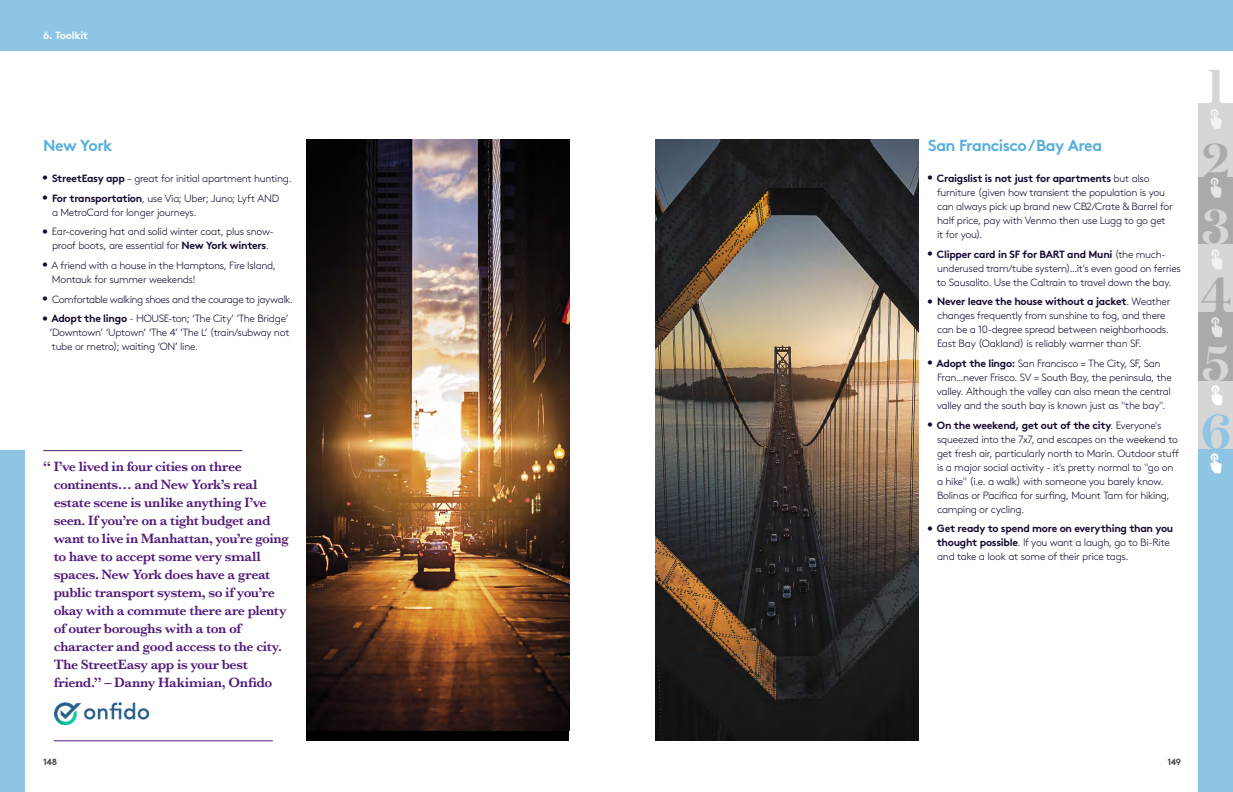
<style>
.page{position:relative;width:1233px;height:792px;background:#fff}
.page>*{position:absolute;margin:0;border:0;box-sizing:border-box;transform-origin:0 0}
.t1{font:600 48.8px "Domaine Display";color:#d6d6d6}
.t2{font:600 48.8px "Domaine Display";color:#aaa}
.t3{font:600 48.8px "Domaine Display";color:#8ec4e4}
.t4{font:700 16px "Brown";letter-spacing:-.035em;color:#57afdb}
.t5{font:600 14px/18px "Baskerville";letter-spacing:-.025em;color:#521a7a}
.t6{font:300 10.5px/14px "Brown";letter-spacing:-.03em;color:#16092f}
.t7{font:700 10.5px "Brown";letter-spacing:-.03em;color:#fff}
.t8{font:700 9px "Brown";letter-spacing:-.045em;color:#484848}
.s1{font-weight:400}
.s2{font-weight:700}
</style>
<div class="page">
<div style="left:0;top:0;width:1232px;height:792px;background:#8ec4e4"></div>
<div style="left:25px;top:51px;width:1207px;height:741px;background:#fff"></div>
<div style="left:0;top:51px;width:34px;height:398px;background:#fff"></div>
<div style="left:1198px;top:104px;width:34px;height:74px;background:#d6d6d6"></div>
<div style="left:1198px;top:178px;width:34px;height:66px;background:#aaa"></div>
<div style="left:1198px;top:244px;width:34px;height:69px;background:#d6d6d6"></div>
<div style="left:1198px;top:312px;width:34px;height:69px;background:#aaa"></div>
<div style="left:1198px;top:381px;width:34px;height:68px;background:#d6d6d6"></div>
<div style="left:1198px;top:449px;width:34px;height:343px;background:#8ec4e4"></div>
<svg style="left:1210px;top:109px;width:11px;height:20px"></svg>
<svg style="left:1211px;top:249px;width:11px;height:20px"></svg>
<svg style="left:1211px;top:317px;width:11px;height:20px"></svg>
<svg style="left:1211px;top:385px;width:11px;height:20px"></svg>
<svg style="left:1210px;top:453px;width:11px;height:20px"></svg>
<svg style="left:1210px;top:178px;width:11px;height:20px"></svg>
<img style="left:306px;top:139px;width:263px;height:592px">
<img style="left:655px;top:139px;width:263px;height:602px">
<hr style="left:43px;top:450px;width:199px;height:1px;background:#521a7a">
<hr style="left:54px;top:741px;width:219px;height:1px;background:#521a7a">
<img style="left:54px;top:702px;width:94px;height:23px">
<p class="t7" style="left:43px;top:27px;width:46px">6. Toolkit</p>
<h2 class="t4" style="left:43px;top:132px;width:71px">New York</h2>
<p class="t6" style="left:42px;top:171px;width:251px"><span class="s1">•</span> <span class="s2">StreetEasy app</span> – great for initial apartment hunting.</p>
<p class="t6" style="left:52px;top:190px;width:228px;text-indent:-10px"><span class="s1">•</span> <span class="s2">For transportation</span>, use Via; Uber; Juno; Lyft AND a MetroCard for longer journeys.</p>
<p class="t6" style="left:42px;top:224px;width:233px;text-align:center"><span class="s1">•</span> Ear-covering hat and solid winter coat, plus snow&shy;proof boots, are essential for <span class="s2">New York winters</span>.</p>
<p class="t6" style="left:52px;top:258px;width:226px;text-indent:-10px"><span class="s1">•</span> A friend with a house in the Hamptons, Fire Island,<br>Montauk for summer weekends!</p>
<p class="t6" style="left:42px;top:291px;width:252px"><span class="s1">•</span> Comfortable walking shoes and the courage to jaywalk.</p>
<p class="t6" style="left:50px;top:311px;width:241px;text-align:justify;text-indent:-8px"><span class="s1">•</span> <span class="s2">Adopt the lingo</span> - HOUSE-ton; ‘The City’ ‘The Bridge’ ‘Downtown’ ‘Uptown’ ‘The 4’ ‘The L’ (train/subway not tube or metro); waiting ‘ON’ line.</p>
<p class="t5" style="left:54px;top:457px;width:237px;text-indent:-11px">“ I’ve lived in four cities on three continents… and New York’s real estate scene is unlike anything I’ve seen. If you’re on a tight budget and want to live in Manhattan, you’re going to have to accept some very small spaces. New York does have a great public transport system, so if you’re okay with a commute there are plenty of outer boroughs with a ton of character and good access to the city.<br>The StreetEasy app is your best friend.” – Danny Hakimian, Onfido</p>
<h2 class="t4" style="left:928px;top:132px;width:175px">San Francisco / Bay Area</h2>
<p class="t6" style="left:937px;top:171px;width:237px;text-indent:-10px"><span class="s1">•</span> <span class="s2">Craigslist is not just for apartments</span> but also furniture (given how transient the population is you can always pick up brand new CB2/Crate &amp; Barrel for half price, pay with Venmo then use Lugg to go get it for you).</p>
<p class="t6" style="left:937px;top:246px;width:245px;text-indent:-10px"><span class="s1">•</span> <span class="s2">Clipper card in SF for BART and Muni</span> (the much&shy;underused tram/tube system)...it's even good on ferries to Sausalito. Use the Caltrain to travel down the bay.</p>
<p class="t6" style="left:937px;top:294px;width:235px;text-indent:-10px"><span class="s1">•</span> <span class="s2">Never leave the house without a jacket</span>. Weather changes frequently from sunshine to fog, and there can be a 10-degree spread between neighborhoods.<br>East Bay (Oakland) is reliably warmer than SF.</p>
<p class="t6" style="left:936px;top:355px;width:236px;text-indent:-10px"><span class="s1">•</span> <span class="s2">Adopt the lingo:</span> San Francisco = The City, SF, San Fran...never Frisco. SV = South Bay, the peninsula, the valley. Although the valley can also mean the central valley and the south bay is known just as "the bay".</p>
<p class="t6" style="left:937px;top:417px;width:243px;text-indent:-10px"><span class="s1">•</span> <span class="s2">On the weekend, get out of the city</span>. Everyone's squeezed into the 7x7, and escapes on the weekend to get fresh air, particularly north to Marin. Outdoor stuff is a major social activity - it's pretty normal to "go on a hike" (i.e. a walk) with someone you barely know.<br>Bolinas or Pacifica for surfing, Mount Tam for hiking, camping or cycling.</p>
<p class="t6" style="left:936px;top:521px;width:238px;text-indent:-10px"><span class="s1">•</span> <span class="s2">Get ready to spend more on everything than you thought possible</span>. If you want a laugh, go to Bi-Rite and take a look at some of their price tags.</p>
<h1 class="t1" style="left:1206px;top:55px;width:20px">1</h1>
<h1 class="t2" style="left:1202px;top:129px;width:29px">2</h1>
<h1 class="t1" style="left:1202px;top:195px;width:28px">3</h1>
<h1 class="t2" style="left:1200px;top:264px;width:32px">4</h1>
<h1 class="t1" style="left:1202px;top:332px;width:29px">5</h1>
<h1 class="t3" style="left:1201px;top:401px;width:31px">6</h1>
<p class="t8" style="left:43px;top:754px;width:16px">148</p>
<p class="t8" style="left:1167px;top:754px;width:15px">149</p>
</div>
